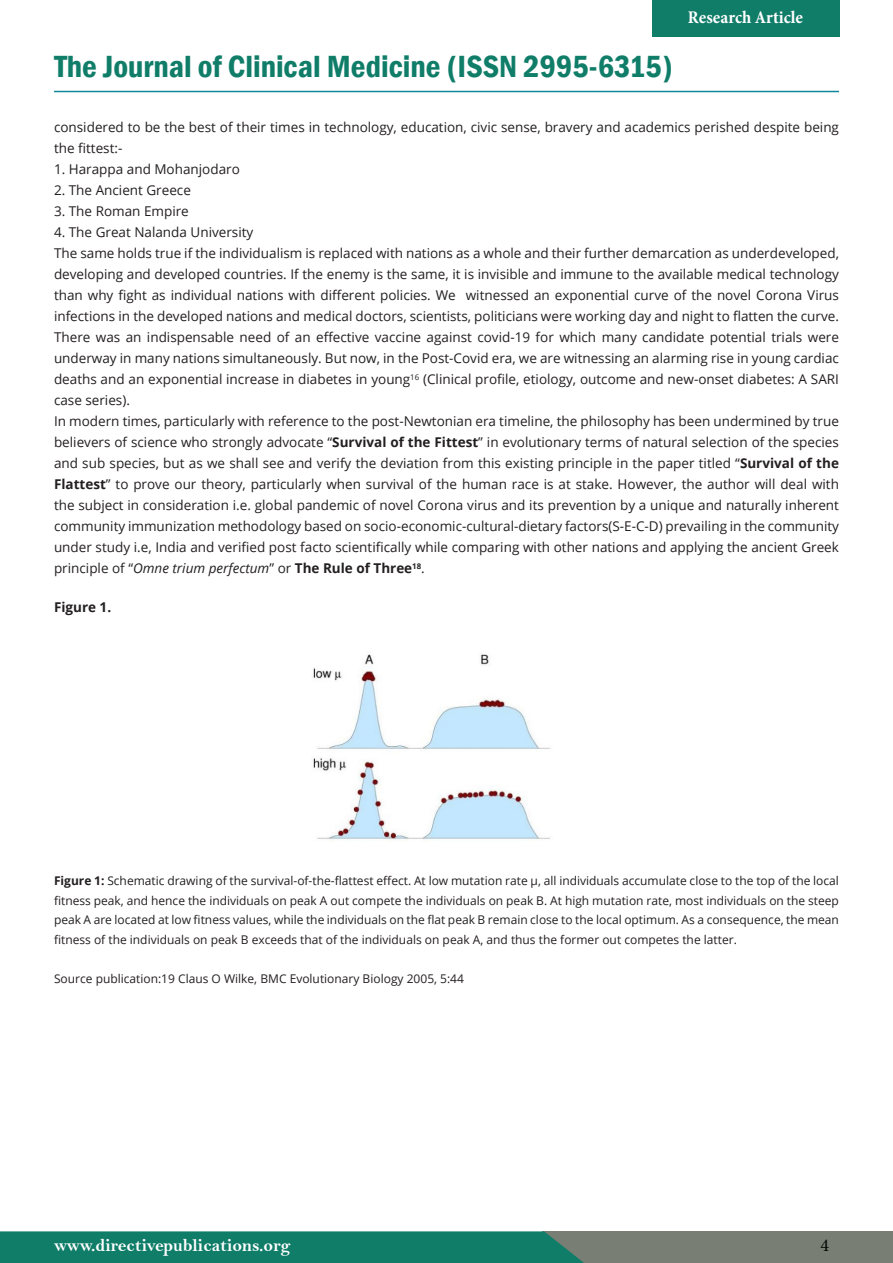
<style>
.page{position:relative;width:893px;height:1263px;background:#fff}
.page>*{position:absolute;margin:0;border:0;box-sizing:border-box;transform-origin:0 0}
.t1{font:600 condensed 31.5px "Franklin Gothic";color:#107d69}
.t2{font:18px "Bell MT Bold";color:#fff}
.t3{font:700 condensed 18px "Minion Pro";color:#fff}
.t4{font:18px "Minion Pro";color:#040503}
.t5{font:13.5px/21px "Open Sans";color:#231f20;text-align:justify}
.t6{font:700 13.5px "Open Sans";color:#231f20}
.t7{font:12px/19.5px "Open Sans";color:#231f20;text-align:justify}
.s1{font-weight:700}
.s2{font-style:italic}
</style>
<div class="page">
<hr style="left:54px;top:91px;width:785px;height:1px;background:#10879d">
<div style="left:652px;top:0;width:187px;height:37px;background:#107d69"></div>
<div style="left:542px;top:1231px;width:351px;height:32px;background:#787e73"></div>
<div style="left:0;top:1231px;width:584px;height:32px;background:#107d69"></div>
<img style="left:313px;top:654px;width:237px;height:186px">
<p class="t3" style="left:688px;top:5px;width:117px">Research Article</p>
<p class="t1" style="left:54px;top:45px;width:620px">The Journal of Clinical Medicine (ISSN 2995-6315)</p>
<p class="t5" style="left:54px;top:116px;width:786px">considered to be the best of their times in technology, education, civic sense, bravery and academics perished despite being the fittest:-</p>
<p class="t5" style="left:54px;top:158px;width:187px">1. Harappa and Mohanjodaro</p>
<p class="t5" style="left:54px;top:179px;width:138px">2. The Ancient Greece</p>
<p class="t5" style="left:54px;top:200px;width:136px">3. The Roman Empire</p>
<p class="t5" style="left:54px;top:221px;width:201px">4. The Great Nalanda University</p>
<p class="t5" style="left:54px;top:242px;width:786px">The same holds true if the individualism is replaced with nations as a whole and their further demarcation as underdeveloped, developing and developed countries. If the enemy is the same, it is invisible and immune to the available medical technology than why fight as individual nations with different policies. We witnessed an exponential curve of the novel Corona Virus infections in the developed nations and medical doctors, scientists, politicians were working day and night to flatten the curve.<br>There was an indispensable need of an effective vaccine against covid-19 for which many candidate potential trials were underway in many nations simultaneously. But now, in the Post-Covid era, we are witnessing an alarming rise in young cardiac deaths and an exponential increase in diabetes in young<sup>16</sup> (Clinical profile, etiology, outcome and new-onset diabetes: A SARI case series).</p>
<p class="t5" style="left:54px;top:410px;width:786px">In modern times, particularly with reference to the post-Newtonian era timeline, the philosophy has been undermined by true believers of science who strongly advocate “<span class="s1">Survival of the Fittest</span>” in evolutionary terms of natural selection of the species and sub species, but as we shall see and verify the deviation from this existing principle in the paper titled “<span class="s1">Survival of the Flattest</span>” to prove our theory, particularly when survival of the human race is at stake. However, the author will deal with the subject in consideration i.e. global pandemic of novel Corona virus and its prevention by a unique and naturally inherent community immunization methodology based on socio-economic-cultural-dietary factors(S-E-C-D) prevailing in the community under study i.e, India and verified post facto scientifically while comparing with other nations and applying the ancient Greek principle of “<span class="s2">Omne trium perfectum</span>” or <span class="s1">The Rule of Three</span><sup>18</sup>.</p>
<p class="t6" style="left:54px;top:598px;width:59px">Figure 1.</p>
<p class="t7" style="left:54px;top:871px;width:786px"><span class="s1">Figure 1:</span> Schematic drawing of the survival-of-the-flattest effect. At low mutation rate μ, all individuals accumulate close to the top of the local fitness peak, and hence the individuals on peak A out compete the individuals on peak B. At high mutation rate, most individuals on the steep peak A are located at low fitness values, while the individuals on the flat peak B remain close to the local optimum. As a consequence, the mean fitness of the individuals on peak B exceeds that of the individuals on peak A, and thus the former out competes the latter.</p>
<p class="t7" style="left:54px;top:968px;width:412px">Source publication:19 Claus O Wilke, BMC Evolutionary Biology 2005, 5:44</p>
<p class="t2" style="left:54px;top:1234px;width:238px">www.directivepublications.org</p>
<p class="t4" style="left:821px;top:1233px;width:10px">4</p>
</div>
